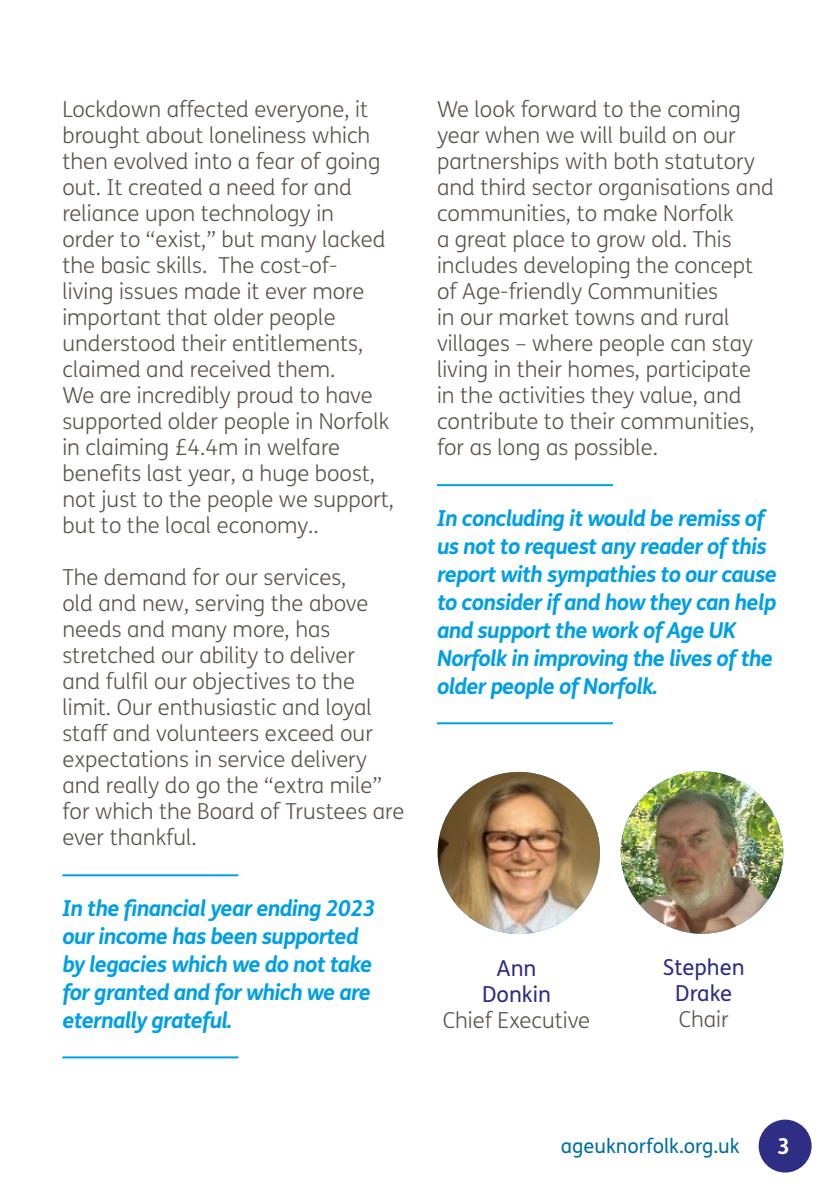
<style>
.page{position:relative;width:840px;height:1191px;background:#fff}
.page>*{position:absolute;margin:0;border:0;box-sizing:border-box;transform-origin:0 0}
.t1{font:300 22px/26px "FS Me";color:#5c5350}
.t2{font:italic 700 22px/28px "FS Me";letter-spacing:-.03em;color:#009fe3}
.t3{font:22px/26px "FS Me";color:#2d2e84;text-align:center}
.t4{font:700 22px "FS Me";color:#fff}
.t5{font:20px "FS Me";color:#006f9e}
</style>
<div class="page">
<div style="left:758px;top:1119px;width:53px;height:53px;background:#2d2e84;border-radius:50%"></div>
<hr style="left:62px;top:874px;width:176px;height:2px;background:#009fe3">
<hr style="left:62px;top:1056px;width:176px;height:2px;background:#009fe3">
<hr style="left:437px;top:484px;width:175px;height:2px;background:#009fe3">
<hr style="left:437px;top:722px;width:175px;height:2px;background:#009fe3">
<img style="left:437px;top:772px;width:162px;height:162px;border-radius:81px">
<img style="left:620px;top:771px;width:162px;height:162px;border-radius:81px">
<p class="t1" style="left:62px;top:95px;width:333px">Lockdown affected everyone, it brought about loneliness which then evolved into a fear of going out. It created a need for and reliance upon technology in<br>order to “exist,” but many lacked the basic skills. The cost-of&shy;living issues made it ever more important that older people understood their entitlements, claimed and received them.<br>We are incredibly proud to have supported older people in Norfolk in claiming £4.4m in welfare benefits last year, a huge boost, not just to the people we support, but to the local economy..</p>
<p class="t1" style="left:62px;top:563px;width:343px">The demand for our services,<br>old and new, serving the above needs and many more, has stretched our ability to deliver<br>and fulfil our objectives to the limit. Our enthusiastic and loyal staff and volunteers exceed our expectations in service delivery and really do go the “extra mile” for which the Board of Trustees are ever thankful.</p>
<p class="t2" style="left:62px;top:893px;width:314px">In the financial year ending 2023 our income has been supported by legacies which we do not take for granted and for which we are eternally grateful.</p>
<p class="t1" style="left:437px;top:95px;width:338px">We look forward to the coming year when we will build on our partnerships with both statutory and third sector organisations and communities, to make Norfolk<br>a great place to grow old. This includes developing the concept of Age-friendly Communities<br>in our market towns and rural villages – where people can stay living in their homes, participate in the activities they value, and contribute to their communities, for as long as possible.</p>
<p class="t2" style="left:437px;top:503px;width:341px">In concluding it would be remiss of us not to request any reader of this report with sympathies to our cause to consider if and how they can help and support the work of Age UK<br>Norfolk in improving the lives of the older people of Norfolk.</p>
<p class="t3" style="left:482px;top:954px;width:70px">Ann<br>Donkin</p>
<p class="t1" style="left:442px;top:1006px;width:149px">Chief Executive</p>
<p class="t3" style="left:662px;top:953px;width:83px">Stephen<br>Drake</p>
<p class="t1" style="left:678px;top:1005px;width:52px">Chair</p>
<p class="t5" style="left:560px;top:1131px;width:180px">ageuknorfolk.org.uk</p>
<p class="t4" style="left:776px;top:1129px;width:14px">3</p>
</div>
